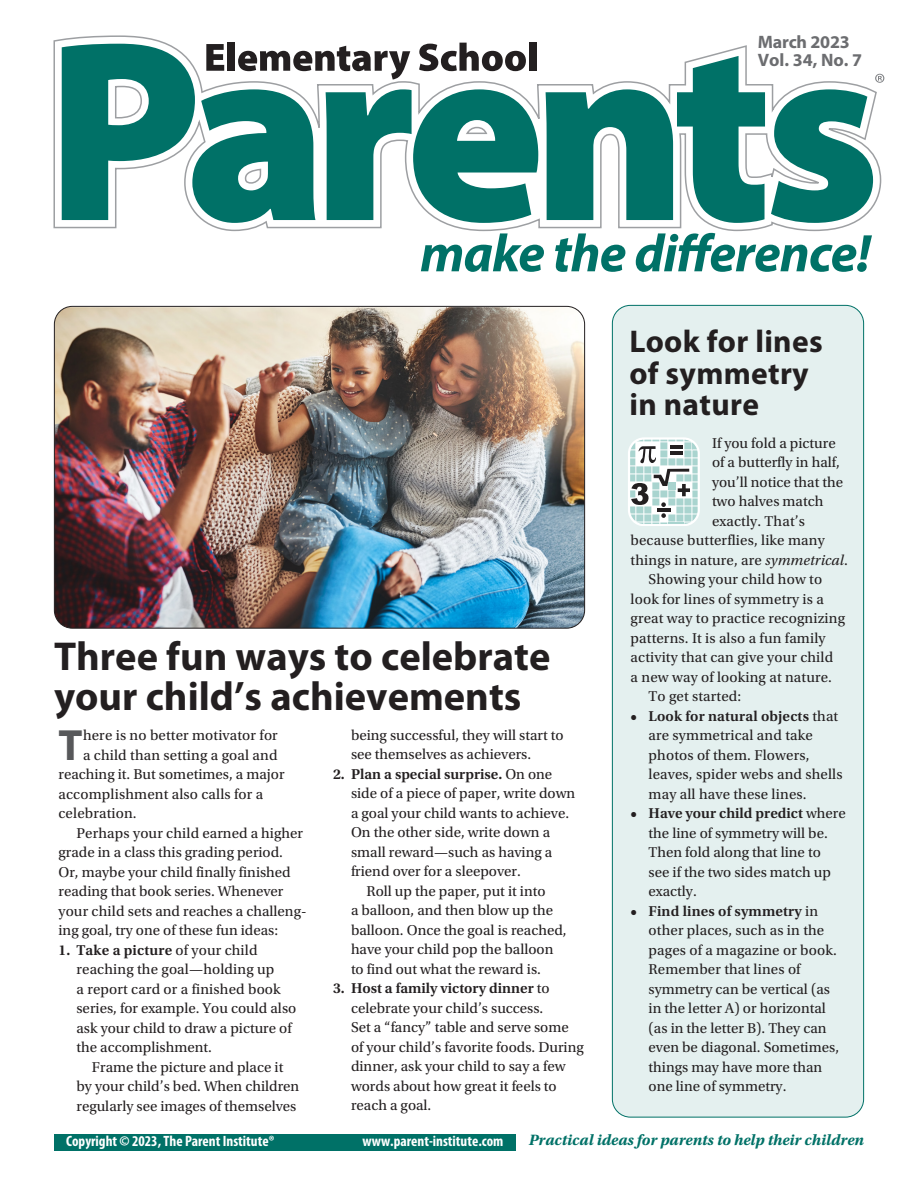
<style>
.page{position:relative;width:918px;height:1188px;background:#fff}
.page>*{position:absolute;margin:0;border:0;box-sizing:border-box;transform-origin:0 0}
.t1{font:700 43.95px "Myriad Pro";color:#57585a}
.t2{font:700 40.5px/40.5px "Myriad Pro";color:#231f20}
.t3{font:700 31.5px/31.5px "Myriad Pro";letter-spacing:.01em;color:#231f20}
.t4{font:700 18px/18px "Myriad Pro";letter-spacing:-.01em;color:#6c6d70}
.t5{font:italic 700 15.75px "Utopia Std";color:#007167}
.t6{font:15px/19.5px "Utopia Std";color:#231f20}
.t7{font:700 condensed 15px "Myriad Pro";color:#fff}
.t8{font:600 15px "Utopia Std";color:#231f20}
.s1{font-weight:400}
.s2{font-weight:600}
.s3{font-style:italic}
</style>
<div class="page">
<div style="left:612px;top:305px;width:252px;height:812px;background:#e4f0ef;border-radius:18px"></div>
<svg style="left:53px;top:35px;width:829px;height:197px"></svg>
<svg style="left:771px;top:89px;width:102px;height:134px"></svg>
<svg style="left:421px;top:233px;width:123px;height:39px"></svg>
<svg style="left:555px;top:233px;width:70px;height:39px"></svg>
<svg style="left:636px;top:233px;width:236px;height:39px"></svg>
<svg style="left:62px;top:43px;width:476px;height:180px"></svg>
<div style="left:529px;top:43px;width:7px;height:28px;background:#231f20"></div>
<svg style="left:875px;top:74px;width:9px;height:9px"></svg>
<svg style="left:628px;top:437px;width:72px;height:89px"></svg>
<div style="left:54px;top:1134px;width:462px;height:16px;background:#007167"></div>
<img style="left:54px;top:307px;width:531px;height:320px">
<p class="t4" style="left:758px;top:32px;width:106px">March 2023<br>Vol. 34, No. 7</p>
<h2 class="t2" style="left:54px;top:635px;width:498px">Three fun ways to celebrate your child’s achievements</h2>
<h1 class="t1" style="left:58px;top:716px;width:26px">T</h1>
<p class="t6" style="left:83px;top:726px;width:196px">here is no better motivator for</p>
<p class="t6" style="left:351px;top:726px;width:214px">being successful, they will start to see themselves as achievers.</p>
<p class="t8" style="left:333px;top:766px;width:221px">2. Plan a special surprise. <span class="s1">On one</span></p>
<p class="t6" style="left:351px;top:784px;width:226px">side of a piece of paper, write down</p>
<p class="t6" style="left:351px;top:804px;width:220px">a goal your child wants to achieve.</p>
<p class="t6" style="left:351px;top:823px;width:201px">On the other side, write down a</p>
<p class="t6" style="left:351px;top:843px;width:203px">small reward—such as having a</p>
<p class="t6" style="left:351px;top:862px;width:171px">friend over for a sleepover.</p>
<p class="t6" style="left:366px;top:882px;width:181px">Roll up the paper, put it into</p>
<p class="t6" style="left:351px;top:901px;width:204px">a balloon, and then blow up the</p>
<p class="t6" style="left:351px;top:921px;width:217px">balloon. Once the goal is reached,</p>
<p class="t6" style="left:351px;top:940px;width:204px">have your child pop the balloon</p>
<p class="t6" style="left:351px;top:960px;width:191px">to find out what the reward is.</p>
<p class="t6" style="left:351px;top:979px;width:234px;text-indent:-18px"><span class="s2">3. Host a family victory dinner</span> to celebrate your child’s success.<br>Set a “fancy” table and serve some of your child’s favorite foods. During dinner, ask your child to say a few words about how great it feels to reach a goal.</p>
<p class="t6" style="left:83px;top:745px;width:196px">a child than setting a goal and</p>
<p class="t6" style="left:59px;top:765px;width:228px">reaching it. But sometimes, a major</p>
<p class="t6" style="left:59px;top:784px;width:206px">accomplishment also calls for a</p>
<p class="t6" style="left:59px;top:804px;width:80px">celebration.</p>
<p class="t6" style="left:76px;top:823px;width:228px">Perhaps your child earned a higher</p>
<p class="t6" style="left:58px;top:843px;width:226px">grade in a class this grading period.</p>
<p class="t6" style="left:58px;top:862px;width:234px">Or, maybe your child finally finished</p>
<p class="t6" style="left:58px;top:882px;width:227px">reading that book series. Whenever</p>
<p class="t6" style="left:58px;top:901px;width:250px">your child sets and reaches a challeng-</p>
<p class="t6" style="left:58px;top:921px;width:221px">ing goal, try one of these fun ideas:</p>
<p class="t6" style="left:76px;top:940px;width:221px;text-indent:-18px"><span class="s2">1. Take a picture</span> of your child reaching the goal—holding up<br>a report card or a finished book series, for example. You could also ask your child to draw a picture of the accomplishment.</p>
<p class="t6" style="left:76px;top:1057px;width:224px;text-align:center">Frame the picture and place it<br>by your child’s bed. When children regularly see images of themselves</p>
<h3 class="t3" style="left:629px;top:325px;width:195px">Look for lines of symmetry in nature</h3>
<p class="t6" style="left:712px;top:433px;width:125px">If you fold a picture</p>
<p class="t6" style="left:712px;top:453px;width:129px">of a butterfly in half,</p>
<p class="t6" style="left:712px;top:472px;width:133px">you’ll notice that the</p>
<p class="t6" style="left:712px;top:492px;width:113px">two halves match</p>
<p class="t6" style="left:712px;top:511px;width:95px">exactly. That’s</p>
<p class="t6" style="left:631px;top:531px;width:196px">because butterflies, like many</p>
<p class="t6" style="left:631px;top:550px;width:219px">things in nature, are <span class="s3">symmetrical</span>.</p>
<p class="t6" style="left:649px;top:570px;width:175px">Showing your child how to</p>
<p class="t6" style="left:631px;top:589px;width:195px">look for lines of symmetry is a</p>
<p class="t6" style="left:631px;top:609px;width:216px">great way to practice recognizing</p>
<p class="t6" style="left:631px;top:628px;width:197px">patterns. It is also a fun family</p>
<p class="t6" style="left:631px;top:648px;width:204px">activity that can give your child</p>
<p class="t6" style="left:631px;top:667px;width:203px">a new way of looking at nature.</p>
<p class="t6" style="left:649px;top:687px;width:94px">To get started:</p>
<p class="t6" style="left:649px;top:706px;width:196px;text-indent:-18px"><span class="s2">• Look for natural objects</span> that are symmetrical and take photos of them. Flowers, leaves, spider webs and shells may all have these lines.</p>
<p class="t6" style="left:649px;top:804px;width:199px;text-indent:-18px"><span class="s2">• Have your child predict</span> where the line of symmetry will be.<br>Then fold along that line to<br>see if the two sides match up exactly.</p>
<p class="t6" style="left:649px;top:901px;width:192px;text-indent:-18px"><span class="s2">• Find lines of symmetry</span> in other places, such as in the pages of a magazine or book.<br>Remember that lines of symmetry can be vertical (as in the letter A) or horizontal (as in the letter B). They can even be diagonal. Sometimes, things may have more than one line of symmetry.</p>
<p class="t7" style="left:66px;top:1132px;width:210px">Copyright © 2023, The Parent Institute®</p>
<p class="t7" style="left:363px;top:1132px;width:142px">www.parent-institute.com</p>
<p class="t5" style="left:529px;top:1131px;width:337px">Practical ideas for parents to help their children</p>
</div>
